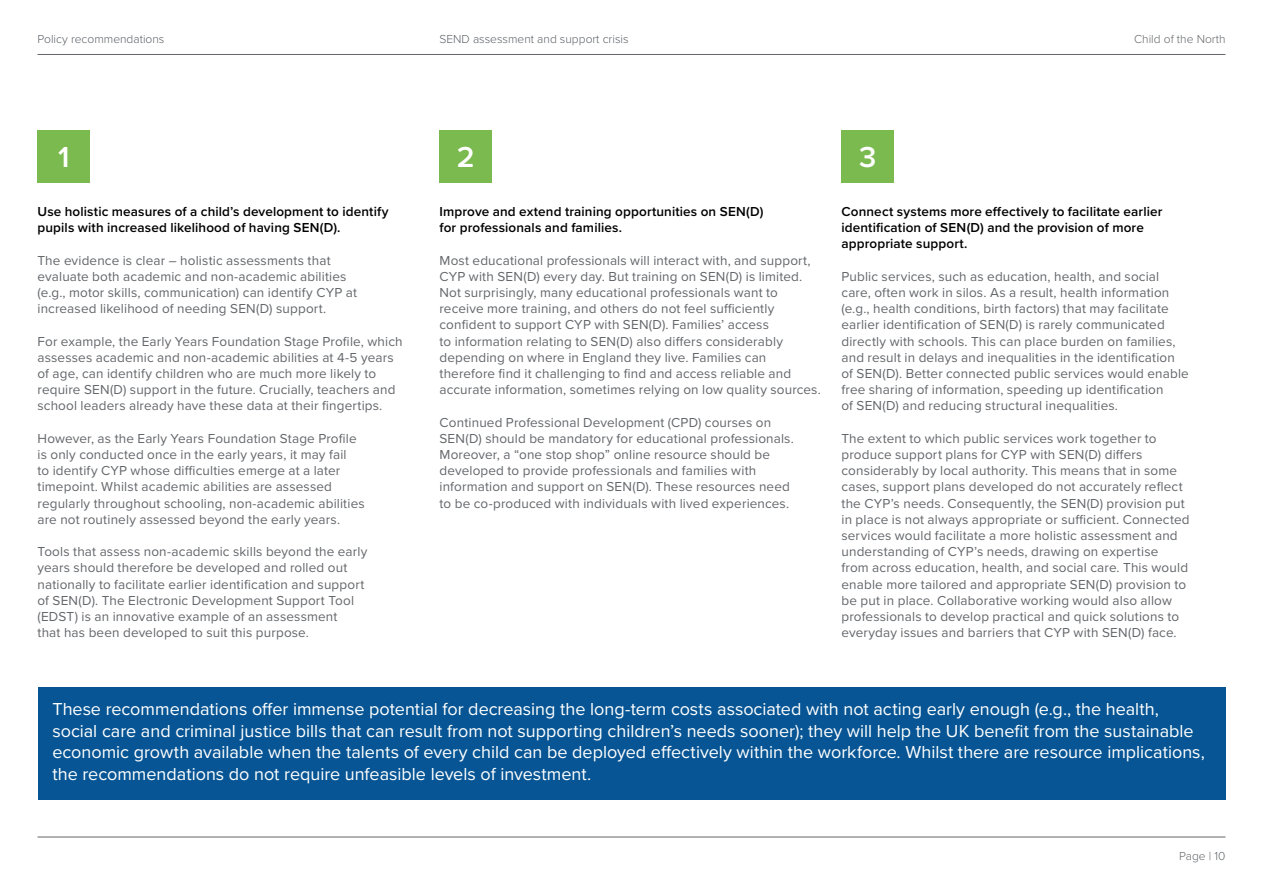
<style>
.page{position:relative;width:1263px;height:893px;background:#fff}
.page>*{position:absolute;margin:0;border:0;box-sizing:border-box;transform-origin:0 0}
.t1{font:600 30px "Proxima Nova";color:#fff}
.t2{font:18px/21.6px "Proxima Nova";color:#fff}
.t3{font:13.5px/16.2px "Proxima Nova";letter-spacing:.01em;color:#63666a}
.t4{font:600 13.5px/16.2px "Proxima Nova";letter-spacing:.01em;color:#000}
.t5{font:300 12px "Proxima Nova";color:#5c6166}
.t6{font:300 12px "Proxima Nova";color:#63666a}
</style>
<div class="page">
<hr style="left:38px;top:54px;width:1187px;height:1px;background:#63666a">
<hr style="left:38px;top:837px;width:1187px;height:1px;background:#63666a">
<div style="left:38px;top:130px;width:52px;height:53px;background:#7bba4f"></div>
<div style="left:439px;top:130px;width:53px;height:53px;background:#7bba4f"></div>
<div style="left:841px;top:130px;width:53px;height:53px;background:#7bba4f"></div>
<div style="left:38px;top:688px;width:1187px;height:112px;background:#075594"></div>
<p class="t5" style="left:38px;top:30px;width:128px">Policy recommendations</p>
<p class="t5" style="left:439px;top:30px;width:191px">SEND assessment and support crisis</p>
<p class="t6" style="left:1134px;top:30px;width:93px">Child of the North</p>
<p class="t1" style="left:58px;top:135px;width:13px">1</p>
<p class="t1" style="left:457px;top:135px;width:19px">2</p>
<p class="t1" style="left:859px;top:135px;width:19px">3</p>
<p class="t4" style="left:38px;top:203px;width:353px">Use holistic measures of a child’s development to identify pupils with increased likelihood of having SEN(D).</p>
<p class="t3" style="left:38px;top:251px;width:321px">The evidence is clear – holistic assessments that evaluate both academic and non-academic abilities (e.g., motor skills, communication) can identify CYP at increased likelihood of needing SEN(D) support.</p>
<p class="t3" style="left:38px;top:332px;width:367px">For example, the Early Years Foundation Stage Profile, which assesses academic and non-academic abilities at 4-5 years of age, can identify children who are much more likely to require SEN(D) support in the future. Crucially, teachers and school leaders already have these data at their fingertips.</p>
<p class="t3" style="left:38px;top:430px;width:329px">However, as the Early Years Foundation Stage Profile is only conducted once in the early years, it may fail<br>to identify CYP whose difficulties emerge at a later timepoint. Whilst academic abilities are assessed regularly throughout schooling, non-academic abilities are not routinely assessed beyond the early years.</p>
<p class="t3" style="left:38px;top:543px;width:331px">Tools that assess non-academic skills beyond the early years should therefore be developed and rolled out nationally to facilitate earlier identification and support of SEN(D). The Electronic Development Support Tool (EDST) is an innovative example of an assessment<br>that has been developed to suit this purpose.</p>
<p class="t4" style="left:439px;top:203px;width:325px">Improve and extend training opportunities on SEN(D)</p>
<p class="t4" style="left:439px;top:219px;width:184px">for professionals and families.</p>
<p class="t3" style="left:439px;top:251px;width:383px">Most educational professionals will interact with, and support, CYP with SEN(D) every day. But training on SEN(D) is limited.<br>Not surprisingly, many educational professionals want to receive more training, and others do not feel sufficiently confident to support CYP with SEN(D). Families’ access<br>to information relating to SEN(D) also differs considerably depending on where in England they live. Families can therefore find it challenging to find and access reliable and accurate information, sometimes relying on low quality sources.</p>
<p class="t3" style="left:439px;top:413px;width:356px">Continued Professional Development (CPD) courses on SEN(D) should be mandatory for educational professionals.<br>Moreover, a “one stop shop” online resource should be developed to provide professionals and families with information and support on SEN(D). These resources need to be co-produced with individuals with lived experiences.</p>
<p class="t4" style="left:841px;top:203px;width:322px">Connect systems more effectively to facilitate earlier identification of SEN(D) and the provision of more appropriate support.</p>
<p class="t3" style="left:841px;top:268px;width:349px">Public services, such as education, health, and social care, often work in silos. As a result, health information (e.g., health conditions, birth factors) that may facilitate earlier identification of SEN(D) is rarely communicated directly with schools. This can place burden on families, and result in delays and inequalities in the identification of SEN(D). Better connected public services would enable free sharing of information, speeding up identification<br>of SEN(D) and reducing structural inequalities.</p>
<p class="t3" style="left:841px;top:430px;width:350px">The extent to which public services work together to produce support plans for CYP with SEN(D) differs considerably by local authority. This means that in some cases, support plans developed do not accurately reflect the CYP’s needs. Consequently, the SEN(D) provision put in place is not always appropriate or sufficient. Connected services would facilitate a more holistic assessment and understanding of CYP’s needs, drawing on expertise<br>from across education, health, and social care. This would enable more tailored and appropriate SEN(D) provision to be put in place. Collaborative working would also allow professionals to develop practical and quick solutions to everyday issues and barriers that CYP with SEN(D) face.</p>
<p class="t2" style="left:52px;top:697px;width:1154px">These recommendations offer immense potential for decreasing the long-term costs associated with not acting early enough (e.g., the health, social care and criminal justice bills that can result from not supporting children’s needs sooner); they will help the UK benefit from the sustainable economic growth available when the talents of every child can be deployed effectively within the workforce. Whilst there are resource implications, the recommendations do not require unfeasible levels of investment.</p>
<p class="t6" style="left:1179px;top:847px;width:48px">Page | 10</p>
</div>
